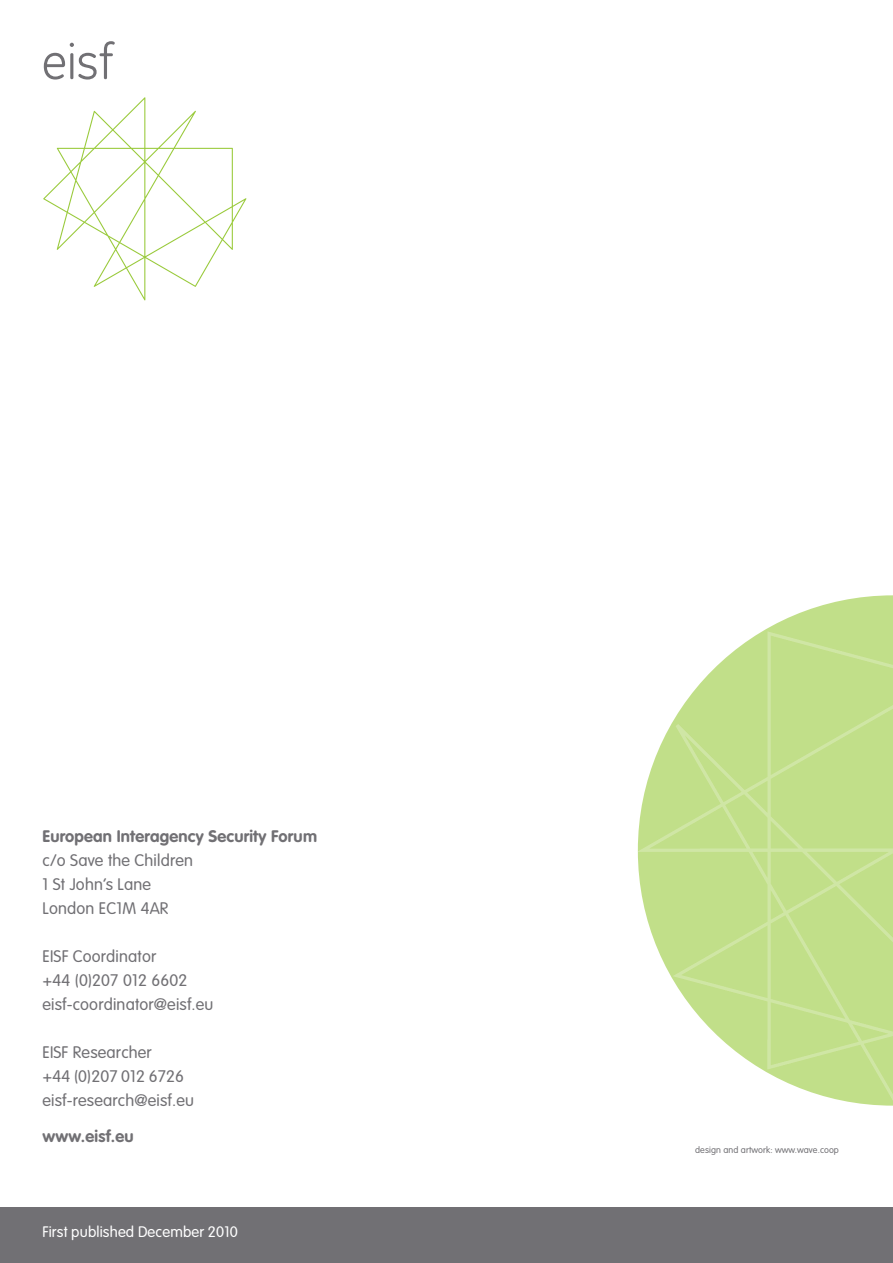
<style>
.page{position:relative;width:893px;height:1263px;background:#fff}
.page>*{position:absolute;margin:0;border:0;box-sizing:border-box;transform-origin:0 0}
.t1{font:300 16.5px/24px "VAG Rounded Std";letter-spacing:.01em;color:#717074}
.t2{font:700 16.5px "VAG Rounded Std";letter-spacing:.01em;color:#717074}
.t3{font:300 15px "VAG Rounded Std";letter-spacing:.01em;color:#fff}
.t4{font:300 9px "VAG Rounded Std";letter-spacing:.01em;color:#717074}
</style>
<div class="page">
<div style="left:0;top:1208px;width:892px;height:55px;background:#717074"></div>
<svg style="left:43px;top:97px;width:203px;height:203px"></svg>
<svg style="left:44px;top:41px;width:71px;height:39px"></svg>
<img style="left:638px;top:597px;width:254px;height:509px">
<p class="t2" style="left:43px;top:826px;width:276px">European Interagency Security Forum</p>
<p class="t1" style="left:43px;top:848px;width:152px">c/o Save the Children<br>1 St John’s Lane<br>London EC1M 4AR</p>
<p class="t1" style="left:42px;top:944px;width:172px">EISF Coordinator<br>+44 (0)207 012 6602 eisf-coordinator@eisf.eu</p>
<p class="t1" style="left:42px;top:1040px;width:153px">EISF Researcher<br>+44 (0)207 012 6726 eisf-research@eisf.eu</p>
<p class="t2" style="left:42px;top:1126px;width:93px">www.eisf.eu</p>
<p class="t3" style="left:43px;top:1223px;width:197px">First published December 2010</p>
<p class="t4" style="left:695px;top:1145px;width:145px">design and artwork: www.wave.coop</p>
</div>
